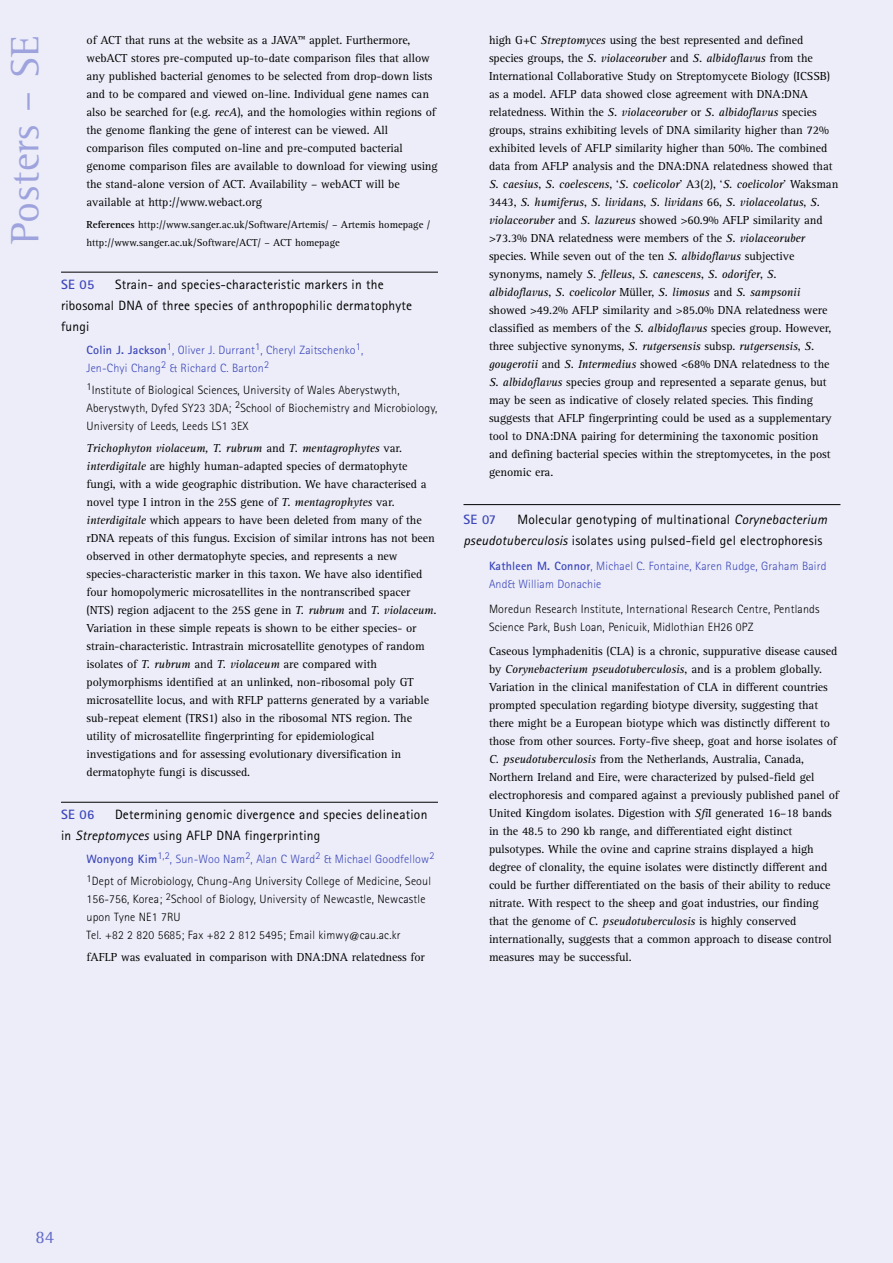
<style>
.page{position:relative;width:893px;height:1263px;background:#ecedf8}
.page>*{position:absolute;margin:0;border:0;box-sizing:border-box;transform-origin:0 0}
.t1{font:40.5px "Rotis Semi Serif";letter-spacing:.015em;color:#9ea3dd}
.t2{font:18px "Rotis Semi Serif";color:#646cc9}
.t3{font:13.5px/21px "Rotis Sans Serif";letter-spacing:.015em;color:#000}
.t4{font:700 13.5px "Rotis Sans Serif";letter-spacing:.015em;color:#3d47bb}
.t5{font:12px/18px "Rotis Serif";letter-spacing:-.005em;color:#000}
.t6{font:300 12px/18px "Rotis Sans Serif";letter-spacing:.015em;color:#000}
.t7{font:300 12px/18px "Rotis Sans Serif";letter-spacing:.015em;color:#3d47bb}
.t8{font:10.5px/18px "Rotis Serif";color:#000}
.s1{font-style:italic}
.s2{font-weight:700}
.s3{font-weight:700;color:#3d47bb}
.s4{color:#3d47bb}
.s5{font-size:10.5px}
</style>
<div class="page">
<hr style="left:61px;top:272px;width:377px;height:1px;background:#000">
<hr style="left:61px;top:802px;width:377px;height:1px;background:#000">
<hr style="left:463px;top:504px;width:377px;height:1px;background:#000">
<h1 class="t1" style="left:11px;top:244px;width:210px;rotate:-90deg">Posters – SE</h1>
<p class="t5" style="left:87px;top:32px;width:353px">of ACT that runs at the website as a JAVA™ applet. Furthermore, webACT stores pre-computed up-to-date comparison files that allow any published bacterial genomes to be selected from drop-down lists and to be compared and viewed on-line. Individual gene names can also be searched for (e.g. <span class="s1">recA</span>), and the homologies within regions of the genome flanking the gene of interest can be viewed. All comparison files computed on-line and pre-computed bacterial genome comparison files are available to download for viewing using the stand-alone version of ACT. Availability – webACT will be available at http://www.webact.org</p>
<p class="t8" style="left:87px;top:217px;width:345px"><span class="s2">References</span> http://www.sanger.ac.uk/Software/Artemis/ – Artemis homepage / http://www.sanger.ac.uk/Software/ACT/ – ACT homepage</p>
<p class="t4" style="left:61px;top:280px;width:35px">SE 05</p>
<p class="t3" style="left:61px;top:276px;width:352px;text-indent:54px">Strain- and species-characteristic markers in the ribosomal DNA of three species of anthropophilic dermatophyte fungi</p>
<p class="t7" style="left:87px;top:342px;width:278px"><span class="s2">Colin J. Jackson</span><sup>1</sup>, Oliver J. Durrant<sup>1</sup>, Cheryl Zaitschenko<sup>1</sup>,<br>Jen-Chyi Chang<sup>2</sup> &amp; Richard C. Barton<sup>2</sup></p>
<p class="t6" style="left:87px;top:382px;width:352px"><sup>1</sup>Institute of Biological Sciences, University of Wales Aberystwyth,<br>Aberystwyth, Dyfed SY23 3DA; <sup>2</sup>School of Biochemistry and Microbiology,<br>University of Leeds, Leeds LS1 3EX</p>
<p class="t5" style="left:87px;top:440px;width:352px"><span class="s1">Trichophyton violaceum, T. rubrum</span> and <span class="s1">T. mentagrophytes</span> var. <span class="s1">interdigitale</span> are highly human-adapted species of dermatophyte fungi, with a wide geographic distribution. We have characterised a novel type I intron in the 25S gene of <span class="s1">T. mentagrophytes</span> var. <span class="s1">interdigitale</span> which appears to have been deleted from many of the rDNA repeats of this fungus. Excision of similar introns has not been observed in other dermatophyte species, and represents a new species-characteristic marker in this taxon. We have also identified four homopolymeric microsatellites in the nontranscribed spacer (NTS) region adjacent to the 25S gene in <span class="s1">T. rubrum</span> and <span class="s1">T. violaceum.<br></span>Variation in these simple repeats is shown to be either species- or strain-characteristic. Intrastrain microsatellite genotypes of random isolates of <span class="s1">T. rubrum</span> and <span class="s1">T. violaceum</span> are compared with polymorphisms identified at an unlinked, non-ribosomal poly GT microsatellite locus, and with RFLP patterns generated by a variable sub-repeat element (TRS1) also in the ribosomal NTS region. The utility of microsatellite fingerprinting for epidemiological investigations and for assessing evolutionary diversification in dermatophyte fungi is discussed.</p>
<p class="t4" style="left:61px;top:810px;width:35px">SE 06</p>
<p class="t3" style="left:61px;top:806px;width:368px;text-indent:54px">Determining genomic divergence and species delineation in <span class="s1">Streptomyces</span> using AFLP DNA fingerprinting</p>
<p class="t6" style="left:87px;top:849px;width:349px;line-height:22.2px"><span class="s3">Wonyong Kim</span><sup>1,2</sup><span class="s4">, Sun-Woo Nam</span><sup>2</sup><span class="s4">, Alan C Ward</span><sup>2</sup> <span class="s4">&amp; Michael Goodfellow</span><sup>2<br></sup><sup>1</sup>Dept of Microbiology, Chung-Ang University College of Medicine, Seoul</p>
<p class="t6" style="left:87px;top:891px;width:340px">156-756, Korea; <sup>2</sup>School of Biology, University of Newcastle, Newcastle upon Tyne NE1 7RU<br>Tel. +82 2 820 5685; Fax +82 2 812 5495; Email kimwy<span class="s5">@</span>cau.ac.kr</p>
<p class="t5" style="left:87px;top:949px;width:340px">fAFLP was evaluated in comparison with DNA:DNA relatedness for</p>
<p class="t5" style="left:489px;top:32px;width:351px">high G+C <span class="s1">Streptomyces</span> using the best represented and defined species groups, the <span class="s1">S. violaceoruber</span> and <span class="s1">S. albidoflavus</span> from the International Collaborative Study on Streptomycete Biology (ICSSB) as a model. AFLP data showed close agreement with DNA:DNA relatedness. Within the <span class="s1">S. violaceoruber</span> or <span class="s1">S. albidoflavus</span> species groups, strains exhibiting levels of DNA similarity higher than 72% exhibited levels of AFLP similarity higher than 50%. The combined data from AFLP analysis and the DNA:DNA relatedness showed that <span class="s1">S. caesius</span>, <span class="s1">S. coelescens</span>, ‘<span class="s1">S. coelicolor</span>’ A3(2), ‘<span class="s1">S. coelicolor</span>’ Waksman 3443, <span class="s1">S. humiferus</span>, <span class="s1">S. lividans</span>, <span class="s1">S. lividans</span> 66, <span class="s1">S. violaceolatus</span>, <span class="s1">S. violaceoruber</span> and <span class="s1">S. lazureus</span> showed &gt;60.9% AFLP similarity and &gt;73.3% DNA relatedness were members of the <span class="s1">S. violaceoruber </span>species. While seven out of the ten <span class="s1">S. albidoflavus</span> subjective synonyms, namely <span class="s1">S. felleus</span>, <span class="s1">S. canescens</span>, <span class="s1">S. odorifer</span>, <span class="s1">S. albidoflavus</span>, <span class="s1">S. coelicolor</span> Müller, <span class="s1">S. limosus</span> and <span class="s1">S. sampsonii </span>showed &gt;49.2% AFLP similarity and &gt;85.0% DNA relatedness were classified as members of the <span class="s1">S. albidoflavus</span> species group. However, three subjective synonyms, <span class="s1">S. rutgersensis</span> subsp. <span class="s1">rutgersensis</span>, <span class="s1">S. gougerotii</span> and <span class="s1">S. Intermedius</span> showed &lt;68% DNA relatedness to the <span class="s1">S. albidoflavus</span> species group and represented a separate genus, but may be seen as indicative of closely related species. This finding suggests that AFLP fingerprinting could be used as a supplementary tool to DNA:DNA pairing for determining the taxonomic position and defining bacterial species within the streptomycetes, in the post genomic era.</p>
<p class="t4" style="left:463px;top:515px;width:34px">SE 07</p>
<p class="t3" style="left:463px;top:510px;width:365px;text-indent:54px">Molecular genotyping of multinational <span class="s1">Corynebacterium pseudotuberculosis</span> isolates using pulsed-field gel electrophoresis</p>
<p class="t7" style="left:489px;top:558px;width:339px"><span class="s2">Kathleen M. Connor</span>, Michael C. Fontaine, Karen Rudge, Graham Baird<br>And&amp; William Donachie</p>
<p class="t6" style="left:489px;top:601px;width:332px">Moredun Research Institute, International Research Centre, Pentlands<br>Science Park, Bush Loan, Penicuik, Midlothian EH26 0PZ</p>
<p class="t5" style="left:489px;top:643px;width:351px">Caseous lymphadenitis (CLA) is a chronic, suppurative disease caused by <span class="s1">Corynebacterium pseudotuberculosis</span>, and is a problem globally.<br>Variation in the clinical manifestation of CLA in different countries prompted speculation regarding biotype diversity, suggesting that there might be a European biotype which was distinctly different to those from other sources. Forty-five sheep, goat and horse isolates of <span class="s1">C. pseudotuberculosis</span> from the Netherlands, Australia, Canada, Northern Ireland and Eire, were characterized by pulsed-field gel electrophoresis and compared against a previously published panel of United Kingdom isolates. Digestion with <span class="s1">Sfi</span>I generated 16–18 bands in the 48.5 to 290 kb range, and differentiated eight distinct pulsotypes. While the ovine and caprine strains displayed a high degree of clonality, the equine isolates were distinctly different and could be further differentiated on the basis of their ability to reduce nitrate. With respect to the sheep and goat industries, our finding that the genome of <span class="s1">C. pseudotuberculosis</span> is highly conserved internationally, suggests that a common approach to disease control measures may be successful.</p>
<h2 class="t2" style="left:36px;top:1231px;width:20px">84</h2>
</div>
